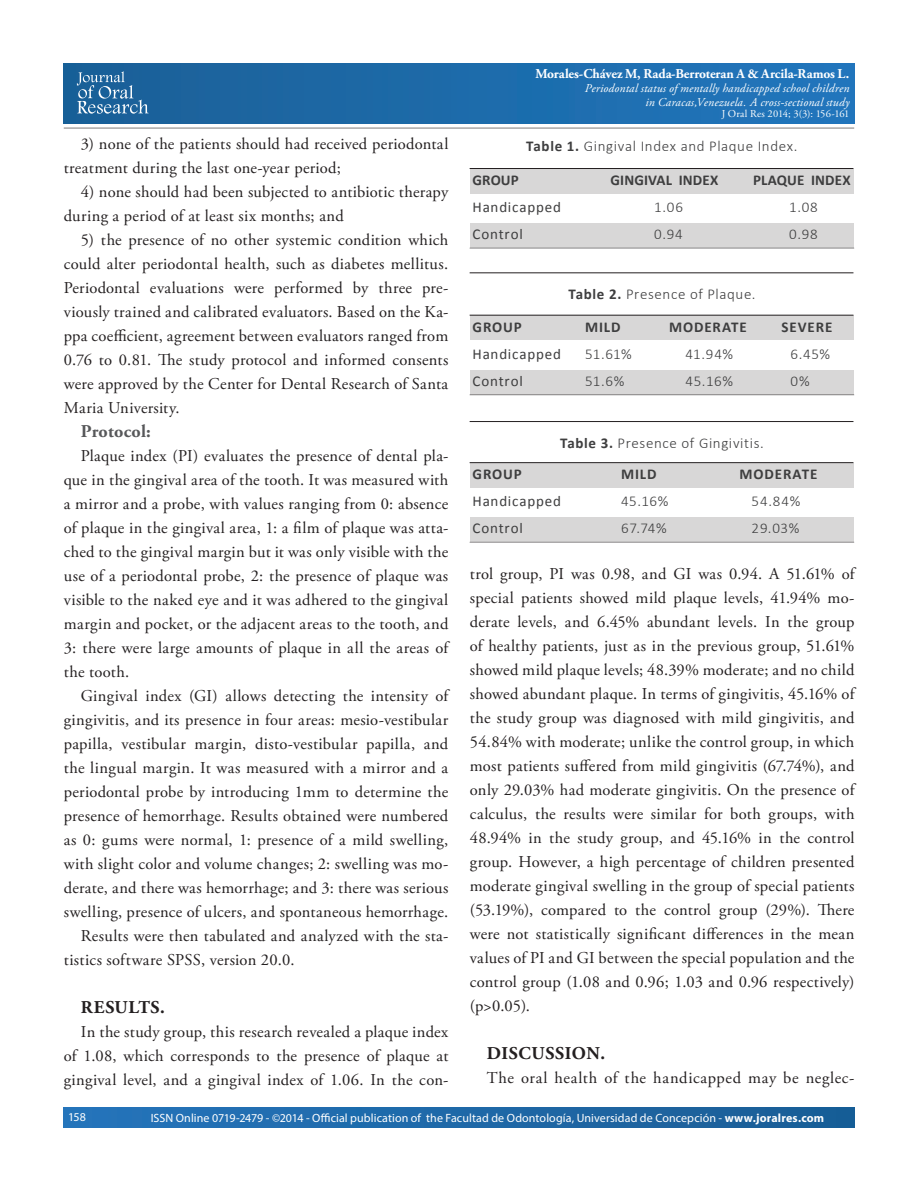
<style>
.page{position:relative;width:918px;height:1188px;background:#fff}
.page>*{position:absolute;margin:0;border:0;box-sizing:border-box;transform-origin:0 0}
.texto_parrafos_inter{font:700 18px "Adobe Garamond Pro";letter-spacing:.03em;color:#231f20}
.texto_parrafos_inter-2{font:700 18px "Adobe Garamond Pro";letter-spacing:.015em;color:#57585a}
.texto_parrafos_inter-3{font:16.5px/24px "Adobe Garamond Pro";letter-spacing:.02em;color:#231f20;text-align:justify}
.texto_parrafos_inter-4{font:16.5px "Adobe Garamond Pro";letter-spacing:.04em;color:#231f20}
.pie_de_tabla{font:300 15px "Calibri";letter-spacing:.04em;color:#3e3e3f}
.TABLAS{font:300 15px "Calibri";letter-spacing:.045em;color:#3e3e3f}
.TABLAS-2{font:15px "Calibri";letter-spacing:.055em;color:#3e3e3f}
.TABLAS-3{font:700 15px "Calibri";letter-spacing:.055em;color:#3e3e3f}
.TABLAS-4{font:700 15px "Calibri";letter-spacing:.005em;color:#3e3e3f}
.t1{font:700 13.5px "Adobe Garamond Pro";letter-spacing:-.01em;color:#fff}
.t2{font:12px "Myriad Pro";letter-spacing:.005em;color:#fff}
.t3{font:italic 12px "Adobe Garamond Pro";letter-spacing:.015em;color:#fff}
.t4{font:10.5px "Adobe Garamond Pro";letter-spacing:.01em;color:#fff}
.s1{font-weight:700}
</style>
<div class="page">
<div style="left:64px;top:64px;width:790px;height:59px;background:linear-gradient(to right,#1a5f97,#2176bd)"></div>
<svg style="left:77px;top:71px;width:72px;height:43px;background:#407baa"></svg>
<hr style="left:64px;top:127px;width:790px;height:2px;background:#231f20">
<div style="left:64px;top:1108px;width:790px;height:19px;background:linear-gradient(to right,#2574bb,#195d95)"></div>
<div style="left:470px;top:169px;width:384px;height:24px;background:#d8d7d7"></div>
<div style="left:470px;top:316px;width:384px;height:24px;background:#d8d7d7"></div>
<div style="left:470px;top:463px;width:384px;height:24px;background:#d8d7d7"></div>
<div style="left:470px;top:224px;width:384px;height:24px;background:#d8d7d7"></div>
<div style="left:470px;top:370px;width:384px;height:25px;background:#d8d7d7"></div>
<div style="left:470px;top:518px;width:384px;height:24px;background:#d8d7d7"></div>
<hr style="left:470px;top:248px;width:384px;height:1px;background:#231f20">
<hr style="left:470px;top:395px;width:384px;height:1px;background:#231f20">
<hr style="left:470px;top:542px;width:384px;height:1px;background:#231f20">
<hr style="left:470px;top:168px;width:383px;height:1px;background:#231f20">
<hr style="left:470px;top:272px;width:383px;height:1px;background:#231f20">
<hr style="left:470px;top:421px;width:383px;height:1px;background:#231f20">
<hr style="left:470px;top:315px;width:383px;height:1px;background:#231f20">
<hr style="left:470px;top:462px;width:383px;height:1px;background:#231f20">
<p class="t1" style="left:535px;top:66px;width:316px">Morales-Chávez M, Rada-Berroteran A &amp; Arcila-Ramos L.</p>
<p class="texto_parrafos_inter-3" style="left:64px;top:132px;width:386px;text-indent:17px">3) none of the patients should had received periodontal treatment during the last one-year period;</p>
<p class="texto_parrafos_inter-3" style="left:64px;top:180px;width:386px;text-indent:17px">4) none should had been subjected to antibiotic therapy during a period of at least six months; and</p>
<p class="texto_parrafos_inter-3" style="left:64px;top:228px;width:386px;text-indent:17px">5) the presence of no other systemic condition which could alter periodontal health, such as diabetes mellitus.<br>Periodontal evaluations were performed by three pre&shy;viously trained and calibrated evaluators. Based on the Ka&shy;ppa coefficient, agreement between evaluators ranged from 0.76 to 0.81. The study protocol and informed consents were approved by the Center for Dental Research of Santa Maria University.</p>
<p class="texto_parrafos_inter-2" style="left:81px;top:421px;width:72px">Protocol:</p>
<p class="texto_parrafos_inter-3" style="left:64px;top:444px;width:386px;text-indent:17px">Plaque index (PI) evaluates the presence of dental pla&shy;que in the gingival area of the tooth. It was measured with a mirror and a probe, with values ranging from 0: absence of plaque in the gingival area, 1: a film of plaque was atta&shy;ched to the gingival margin but it was only visible with the use of a periodontal probe, 2: the presence of plaque was visible to the naked eye and it was adhered to the gingival margin and pocket, or the adjacent areas to the tooth, and 3: there were large amounts of plaque in all the areas of the tooth.</p>
<p class="texto_parrafos_inter-3" style="left:64px;top:684px;width:386px;text-indent:17px">Gingival index (GI) allows detecting the intensity of gingivitis, and its presence in four areas: mesio-vestibular papilla, vestibular margin, disto-vestibular papilla, and the lingual margin. It was measured with a mirror and a periodontal probe by introducing 1mm to determine the presence of hemorrhage. Results obtained were numbered as 0: gums were normal, 1: presence of a mild swelling, with slight color and volume changes; 2: swelling was mo&shy;derate, and there was hemorrhage; and 3: there was serious swelling, presence of ulcers, and spontaneous hemorrhage.</p>
<p class="texto_parrafos_inter-3" style="left:64px;top:924px;width:386px;text-indent:17px">Results were then tabulated and analyzed with the sta&shy;tistics software SPSS, version 20.0.</p>
<p class="texto_parrafos_inter" style="left:81px;top:997px;width:86px">RESULTS.</p>
<p class="texto_parrafos_inter-3" style="left:64px;top:1020px;width:386px;text-indent:17px">In the study group, this research revealed a plaque index of 1.08, which corresponds to the presence of plaque at gingival level, and a gingival index of 1.06. In the con-</p>
<p class="t3" style="left:585px;top:81px;width:266px">Periodontal status of mentally handicapped school children</p>
<p class="t3" style="left:645px;top:95px;width:205px">in Caracas,Venezuela. A cross-sectional study</p>
<p class="t4" style="left:722px;top:107px;width:129px">J Oral Res 2014; 3(3): 156-161</p>
<p class="pie_de_tabla" style="left:526px;top:137px;width:273px"><span class="s1">Table 1.</span> Gingival Index and Plaque Index.</p>
<p class="TABLAS-3" style="left:473px;top:171px;width:48px">GROUP</p>
<p class="TABLAS-4" style="left:611px;top:171px;width:109px">GINGIVAL INDEX</p>
<p class="TABLAS-4" style="left:753px;top:171px;width:99px">PLAQUE INDEX</p>
<p class="TABLAS-2" style="left:473px;top:198px;width:90px">Handicapped</p>
<p class="TABLAS" style="left:654px;top:198px;width:30px">1.06</p>
<p class="TABLAS" style="left:789px;top:198px;width:30px">1.08</p>
<p class="TABLAS-2" style="left:473px;top:225px;width:52px">Control</p>
<p class="TABLAS" style="left:654px;top:225px;width:30px">0.94</p>
<p class="TABLAS" style="left:789px;top:225px;width:30px">0.98</p>
<p class="pie_de_tabla" style="left:568px;top:285px;width:189px"><span class="s1">Table 2.</span> Presence of Plaque.</p>
<p class="TABLAS-3" style="left:473px;top:317px;width:51px">GROUP</p>
<p class="TABLAS-3" style="left:585px;top:317px;width:37px">MILD</p>
<p class="TABLAS-3" style="left:669px;top:317px;width:79px">MODERATE</p>
<p class="TABLAS-3" style="left:782px;top:317px;width:52px">SEVERE</p>
<p class="TABLAS-2" style="left:473px;top:344px;width:90px">Handicapped</p>
<p class="TABLAS" style="left:585px;top:345px;width:48px">51.61%</p>
<p class="TABLAS" style="left:686px;top:345px;width:49px">41.94%</p>
<p class="TABLAS" style="left:791px;top:345px;width:41px">6.45%</p>
<p class="TABLAS-2" style="left:473px;top:371px;width:52px">Control</p>
<p class="TABLAS" style="left:585px;top:372px;width:41px">51.6%</p>
<p class="TABLAS" style="left:686px;top:372px;width:49px">45.16%</p>
<p class="TABLAS" style="left:791px;top:372px;width:21px">0%</p>
<p class="pie_de_tabla" style="left:560px;top:433px;width:205px"><span class="s1">Table 3.</span> Presence of Gingivitis.</p>
<p class="TABLAS-3" style="left:473px;top:465px;width:51px">GROUP</p>
<p class="TABLAS-3" style="left:621px;top:465px;width:37px">MILD</p>
<p class="TABLAS-3" style="left:740px;top:465px;width:79px">MODERATE</p>
<p class="TABLAS-2" style="left:473px;top:492px;width:90px">Handicapped</p>
<p class="TABLAS" style="left:621px;top:492px;width:49px">45.16%</p>
<p class="TABLAS" style="left:752px;top:492px;width:50px">54.84%</p>
<p class="TABLAS-2" style="left:473px;top:519px;width:52px">Control</p>
<p class="TABLAS" style="left:621px;top:519px;width:47px">67.74%</p>
<p class="TABLAS" style="left:752px;top:519px;width:49px">29.03%</p>
<p class="texto_parrafos_inter-3" style="left:470px;top:563px;width:386px">trol group, PI was 0.98, and GI was 0.94. A 51.61% of special patients showed mild plaque levels, 41.94% mo&shy;derate levels, and 6.45% abundant levels. In the group of healthy patients, just as in the previous group, 51.61% showed mild plaque levels; 48.39% moderate; and no child showed abundant plaque. In terms of gingivitis, 45.16% of the study group was diagnosed with mild gingivitis, and 54.84% with moderate; unlike the control group, in which most patients suffered from mild gingivitis (67.74%), and only 29.03% had moderate gingivitis. On the presence of calculus, the results were similar for both groups, with 48.94% in the study group, and 45.16% in the control group. However, a high percentage of children presented moderate gingival swelling in the group of special patients (53.19%), compared to the control group (29%). There were not statistically significant differences in the mean values of PI and GI between the special population and the control group (1.08 and 0.96; 1.03 and 0.96 respectively) (p&gt;0.05).</p>
<p class="texto_parrafos_inter" style="left:487px;top:1043px;width:120px">DISCUSSION.</p>
<p class="texto_parrafos_inter-4" style="left:487px;top:1068px;width:369px">The oral health of the handicapped may be neglec-</p>
<p class="t2" style="left:68px;top:1109px;width:19px">158</p>
<p class="t2" style="left:151px;top:1111px;width:675px">ISSN Online 0719-2479 - ©2014 - Official publication of the Facultad de Odontología, Universidad de Concepción - <span class="s1">www.joralres.com</span></p>
</div>
